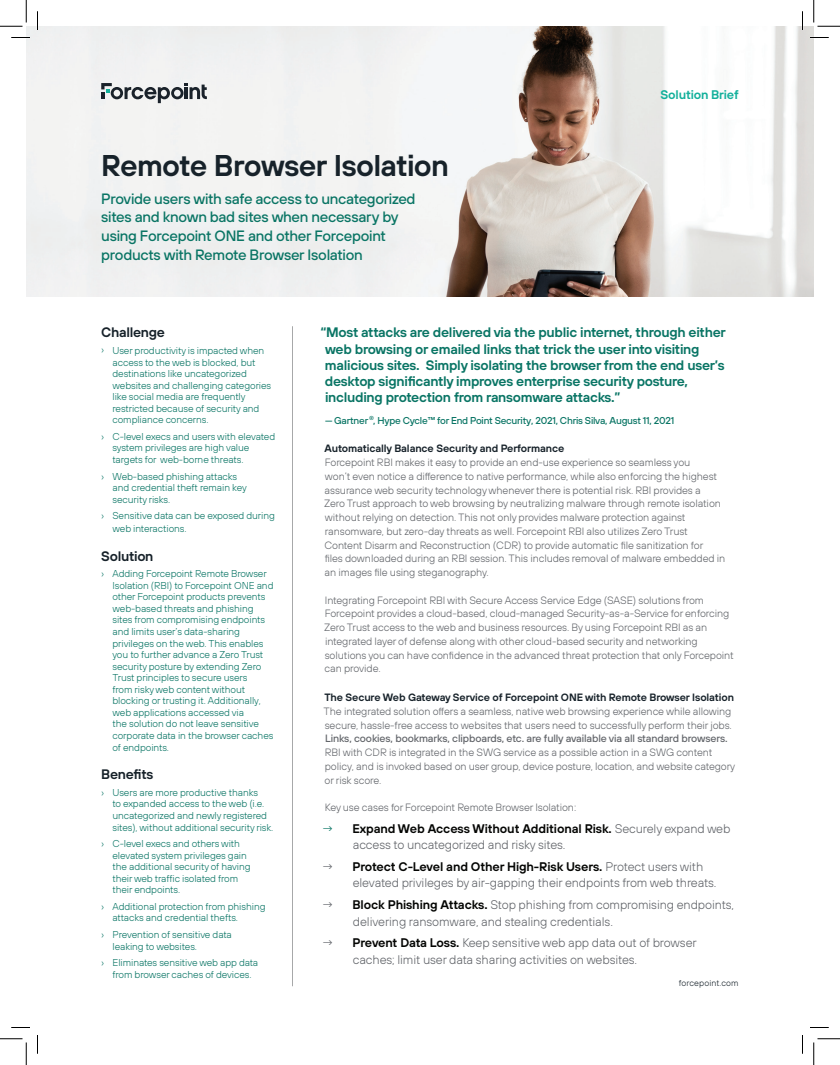
<style>
.page{position:relative;width:840px;height:1065px;background:#fff}
.page>*{position:absolute;margin:0;border:0;box-sizing:border-box;transform-origin:0 0}
.t1{font:600 30px "FP Sans";letter-spacing:-.025em;color:#17222a}
.t2{font:500 15px/18.8px "FP Sans";letter-spacing:-.02em;color:#0a7565}
.t3{font:600 13.75px/16.2px "FP Sans";letter-spacing:-.02em;color:#0a7565}
.t4{font:600 13.75px "FP Sans";letter-spacing:-.02em;color:#17222a}
.t5{font:300 12.5px/16.2px "FP Sans";letter-spacing:-.01em;color:#62656a}
.t6{font:600 12.5px "FP Sans";letter-spacing:-.015em;color:#12b09b}
.t7{font:300 10.62px/13.8px "FP Sans";letter-spacing:-.01em;color:#62656a}
.t8{font:600 10.62px "FP Sans";letter-spacing:-.01em;color:#17222a}
.t9{font:500 10.62px "FP Sans";letter-spacing:-.01em;color:#62656a}
.t10{font:300 10px/11.5px "FP Sans";letter-spacing:-.01em;color:#0a7565}
.t11{font:500 10px "FP Sans";letter-spacing:-.02em;color:#0a7565}
.t12{font:300 8.75px "FP Sans";letter-spacing:.01em;color:#17222a}
.s1{color:#0a7565}
.s2{font-weight:600;color:#040503}
</style>
<div class="page">
<img style="left:26px;top:26px;width:788px;height:270px">
<svg style="left:101px;top:83px;width:106px;height:20px"></svg>
<hr style="left:292px;top:326px;width:1px;height:660px;background:#a7a8a9">
<svg style="left:11px;top:37px;width:19px;height:1px"></svg>
<svg style="left:810px;top:37px;width:19px;height:1px"></svg>
<svg style="left:11px;top:1027px;width:19px;height:1px"></svg>
<svg style="left:810px;top:1027px;width:19px;height:1px"></svg>
<svg style="left:37px;top:11px;width:1px;height:19px"></svg>
<svg style="left:37px;top:1035px;width:1px;height:19px"></svg>
<svg style="left:802px;top:11px;width:1px;height:19px"></svg>
<svg style="left:802px;top:1035px;width:1px;height:19px"></svg>
<svg style="left:0;top:0;width:27px;height:27px"></svg>
<svg style="left:0;top:1039px;width:27px;height:26px"></svg>
<svg style="left:814px;top:0;width:26px;height:27px"></svg>
<svg style="left:814px;top:1039px;width:26px;height:26px"></svg>
<h1 class="t1" style="left:101px;top:146px;width:349px">Remote Browser Isolation</h1>
<h2 class="t2" style="left:101px;top:189px;width:316px">Provide users with safe access to uncategorized sites and known bad sites when necessary by using Forcepoint ONE and other Forcepoint products with Remote Browser Isolation</h2>
<p class="t6" style="left:661px;top:86px;width:80px">Solution Brief</p>
<p class="t4" style="left:101px;top:324px;width:65px">Challenge</p>
<p class="t10" style="left:112px;top:345px;width:160px;text-indent:-11px">› User productivity is impacted when access to the web is blocked, but destinations like uncategorized websites and challenging categories like social media are frequently restricted because of security and compliance concerns.</p>
<p class="t10" style="left:112px;top:431px;width:164px;text-indent:-11px">› C-level execs and users with elevated system privileges are high value targets for web-borne threats.</p>
<p class="t10" style="left:112px;top:470px;width:136px;text-indent:-11px">› Web-based phishing attacks and credential theft remain key security risks.</p>
<p class="t10" style="left:112px;top:509px;width:164px;line-height:12.5px;text-indent:-11px">› Sensitive data can be exposed during web interactions.</p>
<p class="t4" style="left:101px;top:547px;width:54px">Solution</p>
<p class="t10" style="left:112px;top:568px;width:163px;text-indent:-11px">› Adding Forcepoint Remote Browser Isolation (RBI) to Forcepoint ONE and other Forcepoint products prevents web-based threats and phishing sites from compromising endpoints and limits user’s data-sharing privileges on the web. This enables you to further advance a Zero Trust security posture by extending Zero Trust principles to secure users<br>from risky web content without blocking or trusting it. Additionally, web applications accessed via<br>the solution do not leave sensitive corporate data in the browser caches of endpoints.</p>
<p class="t4" style="left:101px;top:765px;width:54px">Benefits</p>
<p class="t10" style="left:112px;top:786px;width:162px;text-indent:-11px">› Users are more productive thanks<br>to expanded access to the web (i.e. uncategorized and newly registered sites), without additional security risk.</p>
<p class="t10" style="left:112px;top:838px;width:140px;text-indent:-11px">› C-level execs and others with elevated system privileges gain the additional security of having their web traffic isolated from their endpoints.</p>
<p class="t10" style="left:112px;top:901px;width:155px;text-indent:-11px">› Additional protection from phishing attacks and credential thefts.</p>
<p class="t10" style="left:112px;top:929px;width:121px;text-indent:-11px">› Prevention of sensitive data leaking to websites.</p>
<p class="t10" style="left:101px;top:957px;width:159px;text-align:center">› Eliminates sensitive web app data from browser caches of devices.</p>
<p class="t3" style="left:325px;top:324px;width:403px;text-indent:-4px">“Most attacks are delivered via the public internet, through either web browsing or emailed links that trick the user into visiting malicious sites. Simply isolating the browser from the end user’s desktop significantly improves enterprise security posture, including protection from ransomware attacks.”</p>
<p class="t11" style="left:325px;top:414px;width:351px">— Gartner <sup>®</sup>, Hype Cycle™ for End Point Security, 2021, Chris Silva, August 11, 2021</p>
<p class="t8" style="left:325px;top:442px;width:241px">Automatically Balance Security and Performance</p>
<p class="t7" style="left:324px;top:455px;width:403px">Forcepoint RBI makes it easy to provide an end-use experience so seamless you<br>won’t even notice a difference to native performance, while also enforcing the highest assurance web security technology whenever there is potential risk. RBI provides a<br>Zero Trust approach to web browsing by neutralizing malware through remote isolation without relying on detection. This not only provides malware protection against ransomware, but zero-day threats as well. Forcepoint RBI also utilizes Zero Trust Content Disarm and Reconstruction (CDR) to provide automatic file sanitization for<br>files downloaded during an RBI session. This includes removal of malware embedded in an images file using steganography.</p>
<p class="t7" style="left:324px;top:593px;width:411px">Integrating Forcepoint RBI with Secure Access Service Edge (SASE) solutions from Forcepoint provides a cloud-based, cloud-managed Security-as-a-Service for enforcing Zero Trust access to the web and business resources. By using Forcepoint RBI as an integrated layer of defense along with other cloud-based security and networking solutions you can have confidence in the advanced threat protection that only Forcepoint can provide.</p>
<p class="t8" style="left:324px;top:690px;width:411px">The Secure Web Gateway Service of Forcepoint ONE with Remote Browser Isolation</p>
<p class="t7" style="left:324px;top:704px;width:410px">The integrated solution offers a seamless, native web browsing experience while allowing secure, hassle-free access to websites that users need to successfully perform their jobs.</p>
<p class="t9" style="left:325px;top:732px;width:404px">Links, cookies, bookmarks, clipboards, etc. are fully available via all standard browsers.</p>
<p class="t7" style="left:325px;top:745px;width:412px">RBI with CDR is integrated in the SWG service as a possible action in a SWG content policy, and is invoked based on user group, device posture, location, and website category or risk score.</p>
<p class="t7" style="left:325px;top:800px;width:253px">Key use cases for Forcepoint Remote Browser Isolation:</p>
<p class="t5" style="left:353px;top:820px;width:379px;text-indent:-31px"><span class="s1">→</span> <span class="s2">Expand Web Access Without Additional Risk.</span> Securely expand web access to uncategorized and risky sites.</p>
<p class="t5" style="left:353px;top:859px;width:365px;text-indent:-31px">→ <span class="s2">Protect C-Level and Other High-Risk Users.</span> Protect users with elevated privileges by air-gapping their endpoints from web threats.</p>
<p class="t5" style="left:353px;top:897px;width:383px;text-indent:-31px">→ <span class="s2">Block Phishing Attacks.</span> Stop phishing from compromising endpoints, delivering ransomware, and stealing credentials.</p>
<p class="t5" style="left:353px;top:935px;width:345px;text-indent:-31px">→ <span class="s2">Prevent Data Loss.</span> Keep sensitive web app data out of browser caches; limit user data sharing activities on websites.</p>
<p class="t12" style="left:679px;top:978px;width:61px">forcepoint.com</p>
</div>
